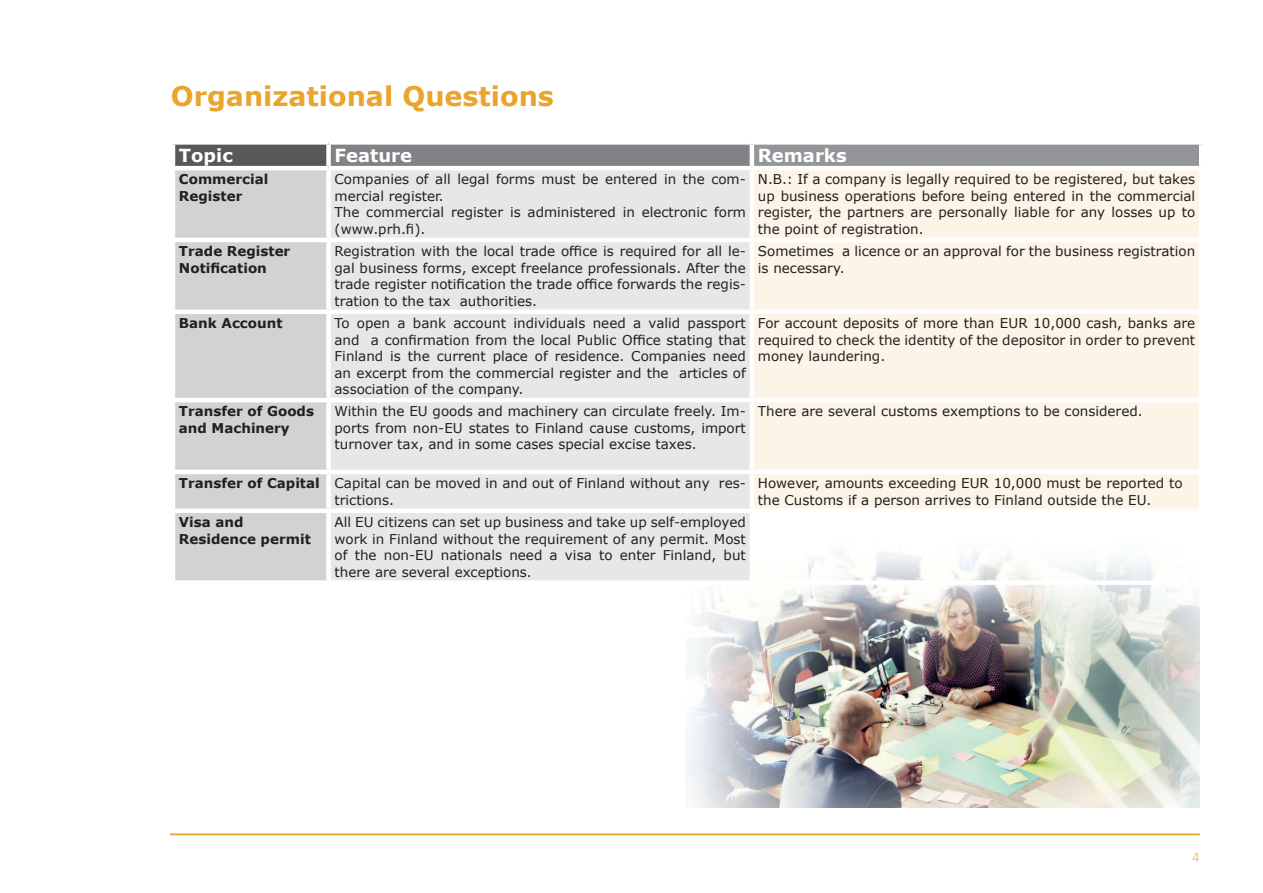
<style>
.page{position:relative;width:1263px;height:893px;background:#fff}
.page>*{position:absolute;margin:0;border:0;box-sizing:border-box;transform-origin:0 0}
.t1{font:700 27px "Verdana";color:#e9a52c}
.t2{font:700 18px "Verdana";color:#fff}
.t3{font:15px "Calibri";color:#f2c57f}
.t4{font:13.5px/16.5px "Verdana";color:#231f20;text-align:justify}
.t5{font:700 13.5px/16.5px "Verdana";color:#231f20}
.s1{font-weight:700}
</style>
<div class="page">
<hr style="left:170px;top:833px;width:1030px;height:2px;background:#e9a52c">
<img style="left:686px;top:551px;width:513px;height:257px">
<div style="left:173px;top:142px;width:156px;height:26px;background:#57585a"></div>
<div style="left:329px;top:142px;width:423px;height:26px;background:#808285"></div>
<div style="left:752px;top:142px;width:449px;height:26px;background:#939598"></div>
<div style="left:175px;top:170px;width:151px;height:410px;background:#d1d2d4"></div>
<div style="left:331px;top:170px;width:419px;height:410px;background:#e6e7e9"></div>
<div style="left:754px;top:170px;width:445px;height:338px;background:#fcf4e6"></div>
<div style="left:171px;top:140px;width:158px;height:5px;background:#fff"></div>
<hr style="left:171px;top:145px;width:4px;height:21px;background:#fff">
<div style="left:329px;top:140px;width:423px;height:5px;background:#fff"></div>
<div style="left:326px;top:145px;width:5px;height:21px;background:#fff"></div>
<div style="left:752px;top:140px;width:451px;height:5px;background:#fff"></div>
<hr style="left:750px;top:145px;width:4px;height:21px;background:#fff">
<hr style="left:1199px;top:145px;width:4px;height:21px;background:#fff">
<hr style="left:171px;top:166px;width:158px;height:4px;background:#fff">
<hr style="left:329px;top:166px;width:423px;height:4px;background:#fff">
<hr style="left:752px;top:166px;width:451px;height:4px;background:#fff">
<hr style="left:171px;top:238px;width:158px;height:4px;background:#fff">
<hr style="left:329px;top:238px;width:423px;height:4px;background:#fff">
<hr style="left:752px;top:238px;width:451px;height:4px;background:#fff">
<hr style="left:171px;top:310px;width:158px;height:4px;background:#fff">
<hr style="left:329px;top:310px;width:423px;height:4px;background:#fff">
<hr style="left:752px;top:310px;width:451px;height:4px;background:#fff">
<hr style="left:171px;top:398px;width:158px;height:4px;background:#fff">
<hr style="left:329px;top:398px;width:423px;height:4px;background:#fff">
<hr style="left:752px;top:398px;width:451px;height:4px;background:#fff">
<hr style="left:171px;top:470px;width:158px;height:4px;background:#fff">
<hr style="left:329px;top:470px;width:423px;height:4px;background:#fff">
<hr style="left:752px;top:470px;width:451px;height:4px;background:#fff">
<div style="left:171px;top:508px;width:158px;height:5px;background:#fff"></div>
<div style="left:329px;top:508px;width:423px;height:5px;background:#fff"></div>
<hr style="left:750px;top:513px;width:4px;height:67px;background:#fff">
<div style="left:329px;top:580px;width:423px;height:5px;background:#fff"></div>
<div style="left:752px;top:580px;width:451px;height:5px;background:#fff"></div>
<h1 class="t1" style="left:171px;top:77px;width:385px">Organizational Questions</h1>
<h2 class="t2" style="left:179px;top:143px;width:55px">Topic</h2>
<h2 class="t2" style="left:335px;top:143px;width:79px">Feature</h2>
<h2 class="t2" style="left:758px;top:143px;width:90px">Remarks</h2>
<p class="t5" style="left:179px;top:171px;width:91px">Commercial<br>Register</p>
<p class="t4" style="left:335px;top:171px;width:413px;text-align:left">Companies of all legal forms must be entered in the com&shy;mercial register.<br>The commercial register is administered in electronic form (www.prh.fi).</p>
<p class="t4" style="left:758px;top:171px;width:439px">N.B.: If a company is legally required to be registered, but takes up business operations before being entered in the commercial register, the partners are personally liable for any losses up to the point of registration.</p>
<p class="t5" style="left:179px;top:243px;width:113px">Trade Register<br>Notification</p>
<p class="t4" style="left:335px;top:243px;width:413px">Registration with the local trade office is required for all le&shy;gal business forms, except freelance professionals. After the trade register notification the trade office forwards the regis&shy;tration to the tax authorities.</p>
<p class="t4" style="left:758px;top:243px;width:439px">Sometimes a licence or an approval for the business registration is necessary.</p>
<p class="t5" style="left:179px;top:315px;width:105px">Bank Account</p>
<p class="t4" style="left:335px;top:315px;width:413px">To open a bank account individuals need a valid passport and a confirmation from the local Public Office stating that Finland is the current place of residence. Companies need an excerpt from the commercial register and the articles of association of the company.</p>
<p class="t4" style="left:758px;top:315px;width:439px">For account deposits of more than EUR 10,000 cash, banks are required to check the identity of the depositor in order to prevent money laundering.</p>
<p class="t5" style="left:179px;top:403px;width:137px">Transfer of Goods and Machinery</p>
<p class="t4" style="left:335px;top:403px;width:413px">Within the EU goods and machinery can circulate freely. Im&shy;ports from non-EU states to Finland cause customs, import turnover tax, and in some cases special excise taxes.</p>
<p class="t4" style="left:758px;top:403px;width:386px">There are several customs exemptions to be considered.</p>
<p class="t4" style="left:335px;top:475px;width:413px;text-indent:-156px"><span class="s1">Transfer of Capital</span> Capital can be moved in and out of Finland without any res&shy;trictions.</p>
<p class="t4" style="left:758px;top:475px;width:426px">However, amounts exceeding EUR 10,000 must be reported to the Customs if a person arrives to Finland outside the EU.</p>
<p class="t5" style="left:179px;top:514px;width:133px">Visa and<br>Residence permit</p>
<p class="t4" style="left:335px;top:514px;width:413px">All EU citizens can set up business and take up self-employed work in Finland without the requirement of any permit. Most of the non-EU nationals need a visa to enter Finland, but there are several exceptions.</p>
<p class="t3" style="left:1192px;top:846px;width:9px">4</p>
</div>
